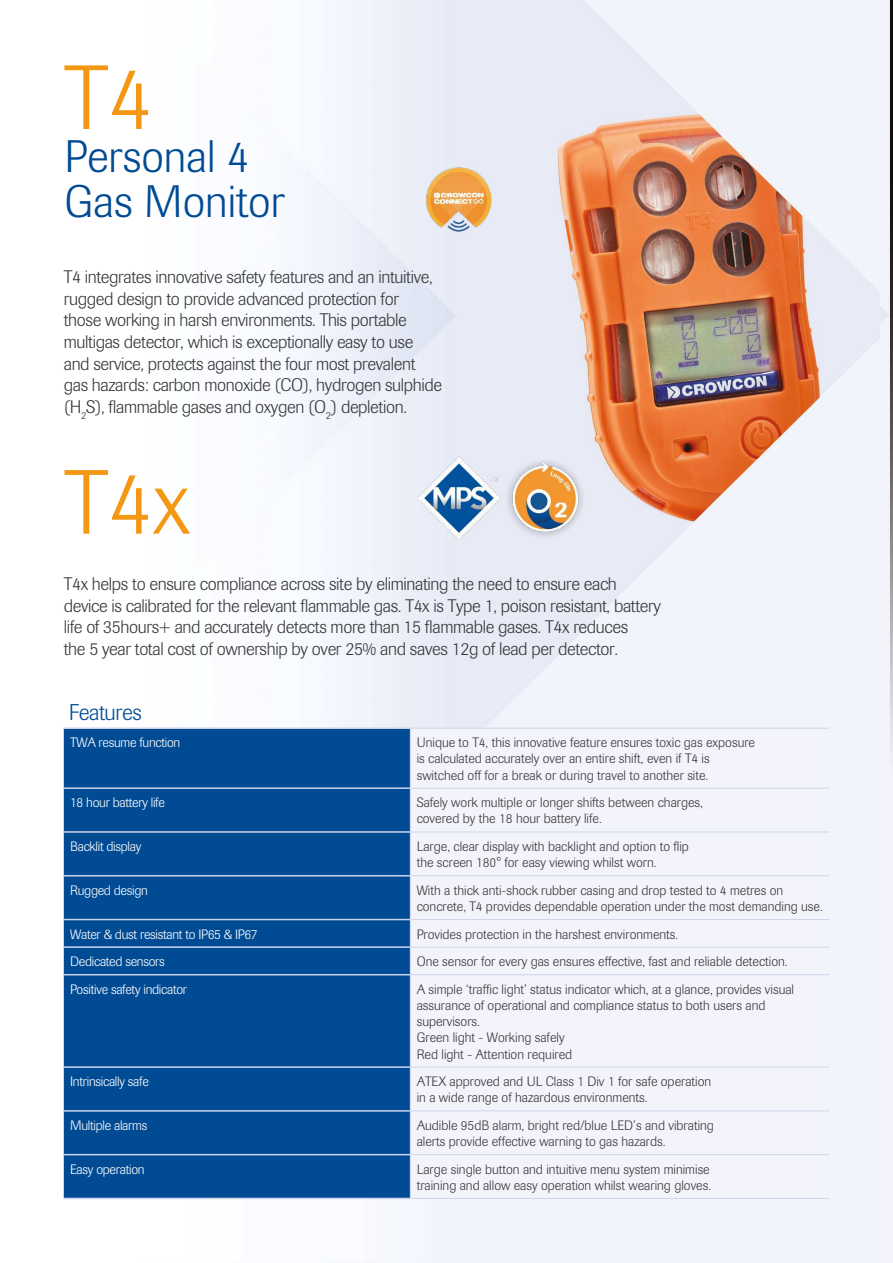
<style>
.page{position:relative;width:893px;height:1263px;background:#fff}
.page>*{position:absolute;margin:0;border:0;box-sizing:border-box;transform-origin:0 0}
.t1{font:300 90px "Imago";color:#f49712}
.t2{font:300 45px/45px "Imago";color:#004b93}
.t3{font:300 22.5px "Imago";letter-spacing:-.02em;color:#004b93}
.t4{font:300 18px/21.6px "Imago";letter-spacing:-.02em;color:#373739}
.t5{font:300 13.5px/16.2px "Imago";color:#373739}
.t6{font:300 13.5px "Imago";letter-spacing:-.02em;color:#fff}
</style>
<div class="page">
<img style="left:63px;top:0;width:817px;height:1263px">
<div style="left:64px;top:729px;width:346px;height:469px;background:#004b93"></div>
<div style="left:411px;top:729px;width:418px;height:469px;background:#f3f4fb"></div>
<hr style="left:64px;top:787px;width:346px;height:2px;background:#cfd4eb">
<hr style="left:64px;top:831px;width:346px;height:2px;background:#cfd4eb">
<hr style="left:64px;top:875px;width:346px;height:1px;background:#cfd4eb">
<hr style="left:64px;top:919px;width:346px;height:1px;background:#cfd4eb">
<hr style="left:64px;top:946px;width:346px;height:2px;background:#cfd4eb">
<hr style="left:64px;top:974px;width:346px;height:1px;background:#cfd4eb">
<hr style="left:64px;top:1066px;width:346px;height:2px;background:#cfd4eb">
<hr style="left:64px;top:1110px;width:346px;height:1px;background:#cfd4eb">
<hr style="left:64px;top:1154px;width:346px;height:1px;background:#cfd4eb">
<hr style="left:64px;top:1198px;width:346px;height:1px;background:#cfd4eb">
<hr style="left:64px;top:727px;width:346px;height:2px;background:#cfd4eb">
<hr style="left:410px;top:728px;width:419px;height:1px;background:#cfd4eb">
<hr style="left:410px;top:728px;width:1px;height:60px;background:#cfd4eb">
<hr style="left:410px;top:788px;width:419px;height:1px;background:#cfd4eb">
<hr style="left:410px;top:788px;width:1px;height:44px;background:#cfd4eb">
<hr style="left:410px;top:832px;width:419px;height:1px;background:#cfd4eb">
<hr style="left:410px;top:832px;width:1px;height:43px;background:#cfd4eb">
<hr style="left:410px;top:875px;width:419px;height:1px;background:#cfd4eb">
<hr style="left:410px;top:876px;width:1px;height:43px;background:#cfd4eb">
<hr style="left:410px;top:919px;width:419px;height:1px;background:#cfd4eb">
<hr style="left:410px;top:947px;width:419px;height:1px;background:#cfd4eb">
<svg style="left:410px;top:920px;width:1px;height:54px"></svg>
<hr style="left:410px;top:974px;width:419px;height:1px;background:#cfd4eb">
<hr style="left:410px;top:975px;width:1px;height:92px;background:#cfd4eb">
<hr style="left:410px;top:1067px;width:419px;height:1px;background:#cfd4eb">
<hr style="left:410px;top:1067px;width:1px;height:43px;background:#cfd4eb">
<hr style="left:410px;top:1110px;width:419px;height:1px;background:#cfd4eb">
<hr style="left:410px;top:1111px;width:1px;height:43px;background:#cfd4eb">
<hr style="left:410px;top:1154px;width:419px;height:1px;background:#cfd4eb">
<hr style="left:410px;top:1155px;width:1px;height:43px;background:#cfd4eb">
<hr style="left:410px;top:1198px;width:419px;height:1px;background:#cfd4eb">
<img style="left:417px;top:457px;width:83px;height:83px">
<img style="left:504px;top:457px;width:83px;height:82px">
<img style="left:417px;top:158px;width:83px;height:83px">
<img style="left:880px;top:0;width:13px;height:1263px">
<h1 class="t1" style="left:65px;top:64px;width:90px">T4</h1>
<h2 class="t2" style="left:65px;top:135px;width:222px">Personal 4<br>Gas Monitor</h2>
<p class="t4" style="left:64px;top:266px;width:380px">T4 integrates innovative safety features and an intuitive, rugged design to provide advanced protection for<br>those working in harsh environments. This portable multigas detector, which is exceptionally easy to use and service, protects against the four most prevalent gas hazards: carbon monoxide (CO), hydrogen sulphide (H<sub>2</sub>S), flammable gases and oxygen (O<sub>2</sub>) depletion.</p>
<h1 class="t1" style="left:65px;top:469px;width:127px">T4x</h1>
<p class="t4" style="left:64px;top:573px;width:599px">T4x helps to ensure compliance across site by eliminating the need to ensure each device is calibrated for the relevant flammable gas. T4x is Type 1, poison resistant, battery life of 35hours+ and accurately detects more than 15 flammable gases. T4x reduces<br>the 5 year total cost of ownership by over 25% and saves 12g of lead per detector.</p>
<h3 class="t3" style="left:69px;top:699px;width:74px">Features</h3>
<p class="t6" style="left:70px;top:735px;width:112px">TWA resume function</p>
<p class="t5" style="left:417px;top:735px;width:340px">Unique to T4, this innovative feature ensures toxic gas exposure is calculated accurately over an entire shift, even if T4 is switched off for a break or during travel to another site.</p>
<p class="t6" style="left:70px;top:795px;width:96px">18 hour battery life</p>
<p class="t5" style="left:417px;top:795px;width:288px">Safely work multiple or longer shifts between charges, covered by the 18 hour battery life.</p>
<p class="t6" style="left:70px;top:839px;width:73px">Backlit display</p>
<p class="t5" style="left:417px;top:838px;width:274px">Large, clear display with backlight and option to flip the screen 180° for easy viewing whilst worn.</p>
<p class="t6" style="left:70px;top:883px;width:79px">Rugged design</p>
<p class="t5" style="left:417px;top:882px;width:408px">With a thick anti-shock rubber casing and drop tested to 4 metres on concrete, T4 provides dependable operation under the most demanding use.</p>
<p class="t6" style="left:70px;top:926px;width:189px">Water &amp; dust resistant to IP65 &amp; IP67</p>
<p class="t5" style="left:417px;top:926px;width:263px">Provides protection in the harshest environments.</p>
<p class="t6" style="left:70px;top:954px;width:96px">Dedicated sensors</p>
<p class="t5" style="left:417px;top:954px;width:372px">One sensor for every gas ensures effective, fast and reliable detection.</p>
<p class="t6" style="left:70px;top:981px;width:118px">Positive safety indicator</p>
<p class="t5" style="left:417px;top:981px;width:379px">A simple ‘traffic light’ status indicator which, at a glance, provides visual assurance of operational and compliance status to both users and supervisors.<br>Green light - Working safely<br>Red light - Attention required</p>
<p class="t6" style="left:70px;top:1074px;width:80px">Intrinsically safe</p>
<p class="t5" style="left:417px;top:1074px;width:296px">ATEX approved and UL Class 1 Div 1 for safe operation in a wide range of hazardous environments.</p>
<p class="t6" style="left:70px;top:1118px;width:79px">Multiple alarms</p>
<p class="t5" style="left:417px;top:1117px;width:299px">Audible 95dB alarm, bright red/blue LED’s and vibrating alerts provide effective warning to gas hazards.</p>
<p class="t6" style="left:70px;top:1161px;width:76px">Easy operation</p>
<p class="t5" style="left:417px;top:1161px;width:296px">Large single button and intuitive menu system minimise training and allow easy operation whilst wearing gloves.</p>
</div>
